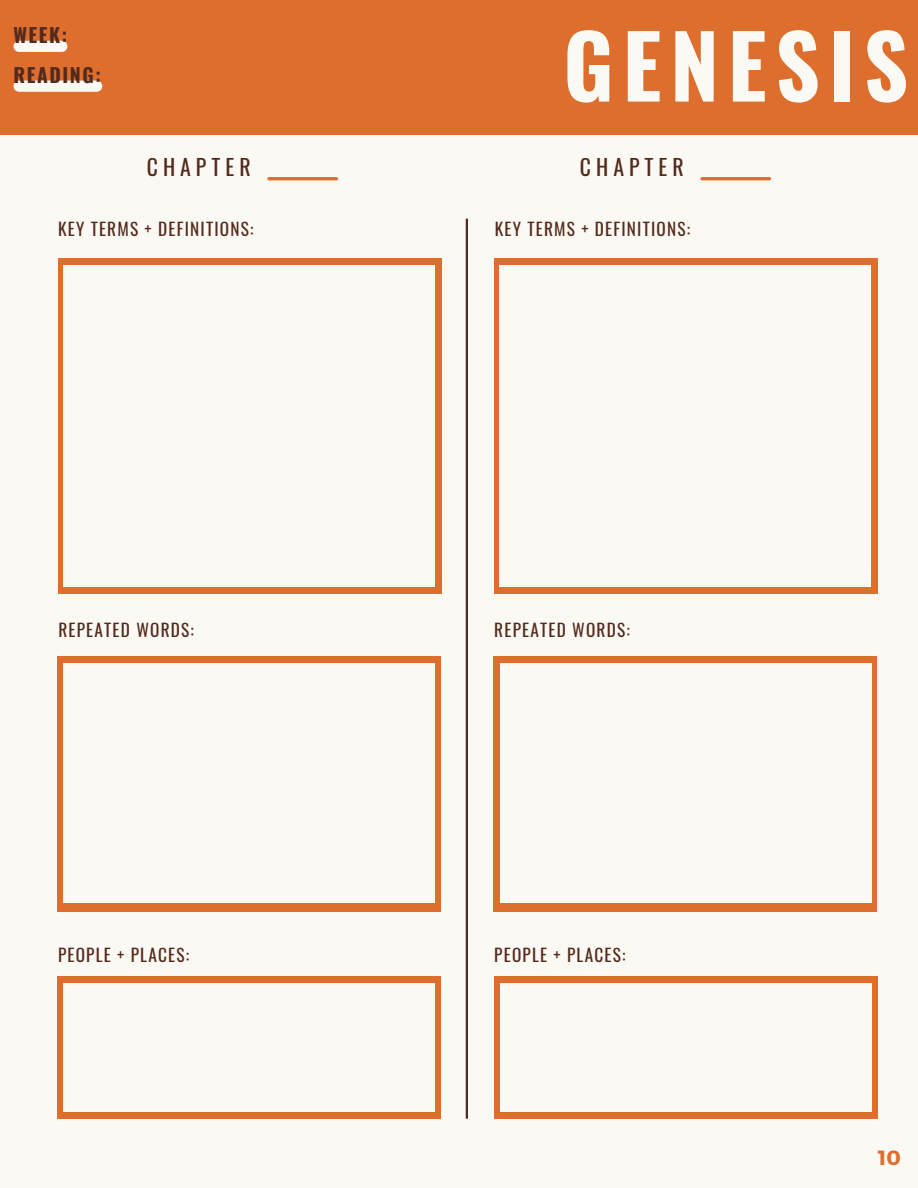
<style>
.page{position:relative;width:918px;height:1188px;background:#fbf9f3}
.page>*{position:absolute;margin:0;border:0;box-sizing:border-box;transform-origin:0 0}
.t1{font:700 87px "Oswald";letter-spacing:.1em;color:#fbf9f3}
.t2{font:21.75px "Oswald";letter-spacing:.23em;color:#542a1d}
.t3{font:700 20.55px "Montserrat";color:#dd6e2d}
.t4{font:700 19.5px "Oswald";letter-spacing:.08em;color:#542a1d}
.t5{font:17.25px "Oswald";letter-spacing:.07em;color:#542a1d}
</style>
<div class="page">
<div style="left:58px;top:258px;width:383px;height:335px;background:#dd6e2d"></div>
<div style="left:57px;top:656px;width:384px;height:255px;background:#dd6e2d"></div>
<div style="left:57px;top:976px;width:384px;height:143px;background:#dd6e2d"></div>
<div style="left:494px;top:976px;width:384px;height:143px;background:#dd6e2d"></div>
<div style="left:63px;top:265px;width:372px;height:322px;background:#fbf9f3"></div>
<div style="left:64px;top:663px;width:371px;height:240px;background:#fbf9f3"></div>
<div style="left:63px;top:983px;width:372px;height:129px;background:#fbf9f3"></div>
<div style="left:500px;top:983px;width:371px;height:129px;background:#fbf9f3"></div>
<div style="left:0;top:0;width:918px;height:135px;background:#dd6e2d"></div>
<div style="left:19px;top:41px;width:43px;height:11px;background:#fbf9f3"></div>
<div style="left:19px;top:81px;width:78px;height:11px;background:#fbf9f3"></div>
<hr style="left:269px;top:177px;width:67px;height:3px;background:#dd6e2d">
<hr style="left:702px;top:177px;width:68px;height:3px;background:#dd6e2d">
<div style="left:494px;top:656px;width:383px;height:255px;background:#dd6e2d"></div>
<div style="left:500px;top:663px;width:371px;height:240px;background:#fbf9f3"></div>
<div style="left:494px;top:258px;width:384px;height:335px;background:#dd6e2d"></div>
<div style="left:500px;top:265px;width:371px;height:322px;background:#fbf9f3"></div>
<hr style="left:466px;top:219px;width:2px;height:900px;background:#542a1d">
<p class="t4" style="left:13px;top:20px;width:55px">WEEK:</p>
<p class="t4" style="left:13px;top:60px;width:89px">READING:</p>
<p class="t2" style="left:147px;top:150px;width:105px">CHAPTER</p>
<p class="t1" style="left:563px;top:-2px;width:347px">GENESIS</p>
<p class="t2" style="left:580px;top:150px;width:105px">CHAPTER</p>
<p class="t5" style="left:58px;top:215px;width:197px">KEY TERMS + DEFINITIONS:</p>
<p class="t5" style="left:495px;top:215px;width:197px">KEY TERMS + DEFINITIONS:</p>
<p class="t5" style="left:58px;top:616px;width:137px">REPEATED WORDS:</p>
<p class="t5" style="left:58px;top:941px;width:133px">PEOPLE + PLACES:</p>
<p class="t5" style="left:494px;top:616px;width:137px">REPEATED WORDS:</p>
<p class="t5" style="left:494px;top:941px;width:133px">PEOPLE + PLACES:</p>
<p class="t3" style="left:878px;top:1144px;width:25px">10</p>
</div>
